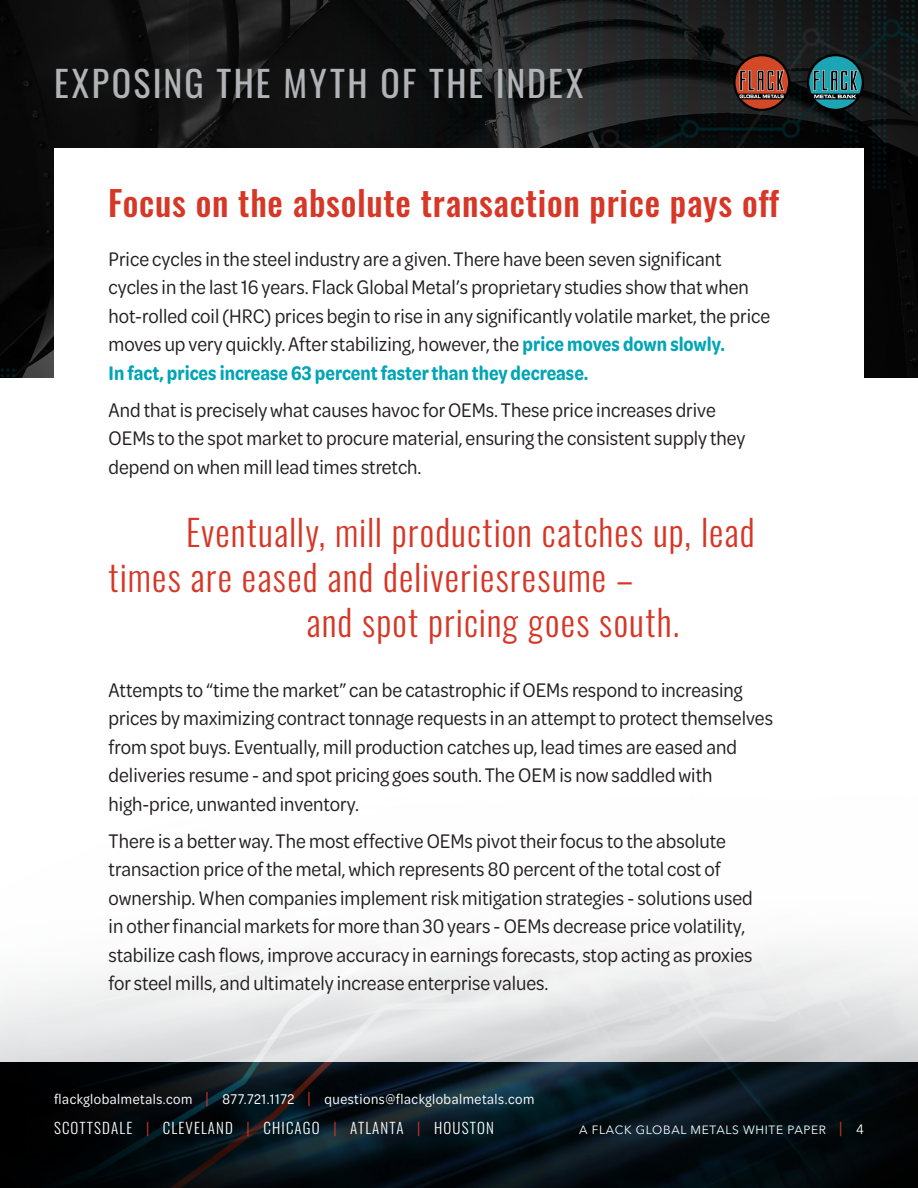
<style>
.page{position:relative;width:918px;height:1188px;background:#fff}
.page>*{position:absolute;margin:0;border:0;box-sizing:border-box;transform-origin:0 0}
.Quote_-_22_32{font:300 36px "Oswald";letter-spacing:.03em;color:#d63727}
.PAGE_TITLE{font:36px "Oswald";letter-spacing:.065em;color:#b2b3b7}
.Page_-_Subtitle_1{font:500 34.5px "Oswald";letter-spacing:.02em;color:#d63727}
.Body_-_14_18{font:21px/28.5px "Omnes Cond";color:#231f20}
.t1{font:15px "Omnes Cond";letter-spacing:.035em;color:#fff}
.t2{font:300 15px "Oswald";letter-spacing:.075em;color:#fff}
.t3{font:12px "Avenir Next";letter-spacing:.055em;color:#fff}
.s1{font-weight:600;color:#00a5b6}
.s2{font-family:"Oswald";font-weight:300;color:#d63727}
.s3{color:#d63727}
.s4{font-family:"Oswald";font-weight:300;font-size:15px;color:#d63727}
.s5{font-size:13.5px}
</style>
<div class="page">
<img style="left:0;top:944px;width:918px;height:119px">
<svg style="left:0;top:0;width:189px;height:378px;background:#0e0e0e"></svg>
<svg style="left:189px;top:0;width:729px;height:378px;background:#151717"></svg>
<svg style="left:0;top:1063px;width:918px;height:125px;background:#061016"></svg>
<div style="left:54px;top:148px;width:810px;height:338px;background:#fff"></div>
<div style="left:733px;top:54px;width:57px;height:57px;background:#000001;border-radius:50%"></div>
<svg style="left:736px;top:56px;width:52px;height:53px;background:#88402f"></svg>
<div style="left:807px;top:54px;width:57px;height:57px;background:#000001;border-radius:50%"></div>
<svg style="left:809px;top:56px;width:53px;height:53px"></svg>
<p class="PAGE_TITLE" style="left:54px;top:51px;width:531px">EXPOSING THE MYTH OF THE INDEX</p>
<p class="Page_-_Subtitle_1" style="left:108px;top:185px;width:673px">Focus on the absolute transaction price pays off</p>
<p class="Body_-_14_18" style="left:109px;top:244px;width:663px">Price cycles in the steel industry are a given. There have been seven significant cycles in the last 16 years. Flack Global Metal’s proprietary studies show that when hot-rolled coil (HRC) prices begin to rise in any significantly volatile market, the price moves up very quickly. After stabilizing, however, the <span class="s1">price moves down slowly.<br>In fact, prices increase 63 percent faster than they decrease.</span></p>
<p class="Body_-_14_18" style="left:109px;top:395px;width:638px">And that is precisely what causes havoc for OEMs. These price increases drive<br>OEMs to the spot market to procure material, ensuring the consistent supply they depend on when mill lead times stretch.</p>
<p class="Quote_-_22_32" style="left:186px;top:500px;width:570px">Eventually, mill production catches up, lead</p>
<p class="Quote_-_22_32" style="left:109px;top:545px;width:526px">times are eased and deliveriesresume –</p>
<p class="Quote_-_22_32" style="left:306px;top:590px;width:374px">and spot pricing goes south.</p>
<p class="Body_-_14_18" style="left:109px;top:674px;width:666px">Attempts to “time the market” can be catastrophic if OEMs respond to increasing prices by maximizing contract tonnage requests in an attempt to protect themselves from spot buys. Eventually, mill production catches up, lead times are eased and deliveries resume - and spot pricing goes south. The OEM is now saddled with high-price, unwanted inventory.</p>
<p class="Body_-_14_18" style="left:109px;top:826px;width:646px">There is a better way. The most effective OEMs pivot their focus to the absolute transaction price of the metal, which represents 80 percent of the total cost of ownership. When companies implement risk mitigation strategies - solutions used in other financial markets for more than 30 years - OEMs decrease price volatility, stabilize cash flows, improve accuracy in earnings forecasts, stop acting as proxies for steel mills, and ultimately increase enterprise values.</p>
<p class="t1" style="left:54px;top:1090px;width:482px">flackglobalmetals.com <span class="s2">|</span> 877.721.1172 <span class="s2">|</span> questions@flackglobalmetals.com</p>
<p class="t2" style="left:54px;top:1115px;width:441px">SCOTTSDALE <span class="s3">|</span> CLEVELAND <span class="s3">|</span> CHICAGO <span class="s3">|</span> ATLANTA <span class="s3">|</span> HOUSTON</p>
<p class="t3" style="left:579px;top:1120px;width:286px">A FLACK GLOBAL METALS WHITE PAPER <span class="s4">|</span> <span class="s5">4</span></p>
</div>
